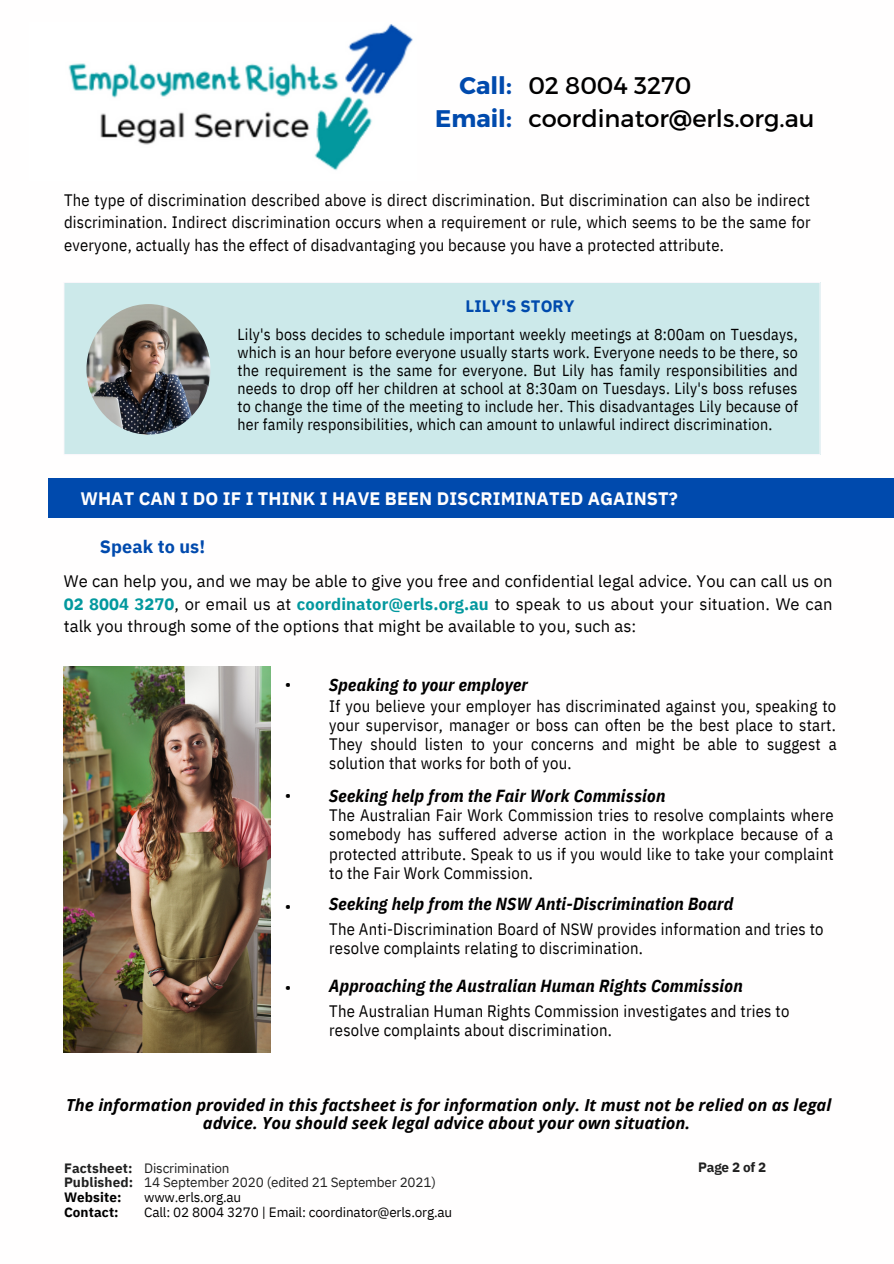
<style>
.page{position:relative;width:894px;height:1264px;background:#fff}
.page>*{position:absolute;margin:0;border:0;box-sizing:border-box;transform-origin:0 0}
.t1{font:24px "Montserrat";color:#000}
.t2{font:700 24px "Montserrat";color:#004aad}
.t3{font:700 18px "IBM Plex Sans";letter-spacing:.005em;color:#fffefe}
.t4{font:700 18px "IBM Plex Sans";letter-spacing:.005em;color:#004aad}
.t5{font:italic 700 17.4px "IBM Plex Sans Cond";letter-spacing:.015em;color:#000}
.t6{font:16.5px/19.2px "IBM Plex Sans Cond";letter-spacing:.015em;color:#000;text-align:justify}
.t7{font:16.5px/22.5px "IBM Plex Sans";letter-spacing:.005em;color:#000;text-align:justify}
.t8{font:italic 700 16.5px/18px "Open Sans";color:#000;text-align:center}
.t9{font:700 16.5px "IBM Plex Sans";letter-spacing:.005em;color:#004aad}
.t10{font:15.9px/18px "IBM Plex Sans Cond";letter-spacing:.015em;color:#000;text-align:justify}
.t11{font:13.5px "IBM Plex Sans";letter-spacing:-.01em;color:#000}
.t12{font:13.5px "IBM Plex Sans";letter-spacing:-.01em;color:#202020}
.t13{font:700 13.5px/14.7px "IBM Plex Sans";letter-spacing:.01em;color:#202020}
.s1{font-weight:700;color:#03989e}
.s2{color:#000}
</style>
<div class="page">
<div style="left:64px;top:282px;width:755px;height:172px;background:#cce9ea"></div>
<div style="left:64px;top:282px;width:756px;height:173px;border:1px solid #e9def1"></div>
<img style="left:64px;top:288px;width:755px;height:161px">
<img style="left:86px;top:304px;width:124px;height:130px;border-radius:50%">
<img style="left:64px;top:666px;width:206px;height:386px">
<img style="left:68px;top:24px;width:345px;height:146px">
<div style="left:48px;top:478px;width:845px;height:39px;background:#004aad"></div>
<p class="t2" style="left:459px;top:70px;width:54px">Call:</p>
<p class="t2" style="left:435px;top:103px;width:78px">Email:</p>
<p class="t1" style="left:528px;top:70px;width:165px">02 8004 3270</p>
<p class="t1" style="left:528px;top:103px;width:287px">coordinator@erls.org.au</p>
<p class="t6" style="left:64px;top:188px;width:747px;line-height:22.5px">The type of discrimination described above is direct discrimination. But discrimination can also be indirect discrimination. Indirect discrimination occurs when a requirement or rule, which seems to be the same for everyone, actually has the effect of disadvantaging you because you have a protected attribute.</p>
<p class="t9" style="left:465px;top:295px;width:111px">LILY'S STORY</p>
<p class="t10" style="left:237px;top:324px;width:562px">Lily's boss decides to schedule important weekly meetings at 8:00am on Tuesdays, which is an hour before everyone usually starts work. Everyone needs to be there, so the requirement is the same for everyone. But Lily has family responsibilities and needs to drop off her children at school at 8:30am on Tuesdays. Lily's boss refuses to change the time of the meeting to include her. This disadvantages Lily because of her family responsibilities, which can amount to unlawful indirect discrimination.</p>
<p class="t3" style="left:80px;top:486px;width:598px">WHAT CAN I DO IF I THINK I HAVE BEEN DISCRIMINATED AGAINST?</p>
<p class="t4" style="left:100px;top:535px;width:107px">Speak to us!</p>
<p class="t7" style="left:64px;top:570px;width:770px">We can help you, and we may be able to give you free and confidential legal advice. You can call us on <span class="s1">02 8004 3270</span>, or email us at <span class="s1">coordinator@erls.org.au</span> to speak to us about your situation. We can talk you through some of the options that might be available to you, such as:</p>
<p class="t7" style="left:285px;top:672px;width:8px">•</p>
<p class="t7" style="left:285px;top:783px;width:8px">•</p>
<p class="t7" style="left:285px;top:894px;width:8px">•</p>
<p class="t7" style="left:285px;top:975px;width:8px">•</p>
<p class="t5" style="left:329px;top:673px;width:200px">Speaking to your employer</p>
<p class="t6" style="left:329px;top:696px;width:509px">If you believe your employer has discriminated against you, speaking to your supervisor, manager or boss can often be the best place to start.<br>They should listen to your concerns and might be able to suggest a solution that works for both of you.</p>
<p class="t5" style="left:329px;top:783px;width:337px">Seeking help from the Fair Work Commission</p>
<p class="t6" style="left:329px;top:805px;width:506px">The Australian Fair Work Commission tries to resolve complaints where somebody has suffered adverse action in the workplace because of a protected attribute. Speak to us if you would like to take your complaint to the Fair Work Commission.</p>
<p class="t5" style="left:329px;top:892px;width:405px">Seeking help from the NSW Anti-Discrimination Board</p>
<p class="t6" style="left:329px;top:919px;width:495px">The Anti-Discrimination Board of NSW provides information and tries to</p>
<p class="t6" style="left:329px;top:938px;width:315px">resolve complaints relating to discrimination.</p>
<p class="t5" style="left:329px;top:974px;width:415px">Approaching the Australian Human Rights Commission</p>
<p class="t6" style="left:329px;top:1001px;width:461px">The Australian Human Rights Commission investigates and tries to</p>
<p class="t6" style="left:329px;top:1020px;width:284px">resolve complaints about discrimination.</p>
<p class="t8" style="left:66px;top:1095px;width:766px">The information provided in this factsheet is for information only. It must not be relied on as legal advice. You should seek legal advice about your own situation.</p>
<p class="t13" style="left:64px;top:1160px;width:71px">Factsheet:<br>Published:<br><span class="s2">Website:<br>Contact:</span></p>
<p class="t12" style="left:144px;top:1158px;width:87px">Discrimination</p>
<p class="t12" style="left:144px;top:1173px;width:293px">14 September 2020 (edited 21 September 2021)</p>
<p class="t11" style="left:144px;top:1187px;width:99px">www.erls.org.au</p>
<p class="t11" style="left:144px;top:1202px;width:309px">Call: 02 8004 3270 | Email: coordinator@erls.org.au</p>
<p class="t13" style="left:698px;top:1159px;width:70px">Page 2 of 2</p>
</div>
